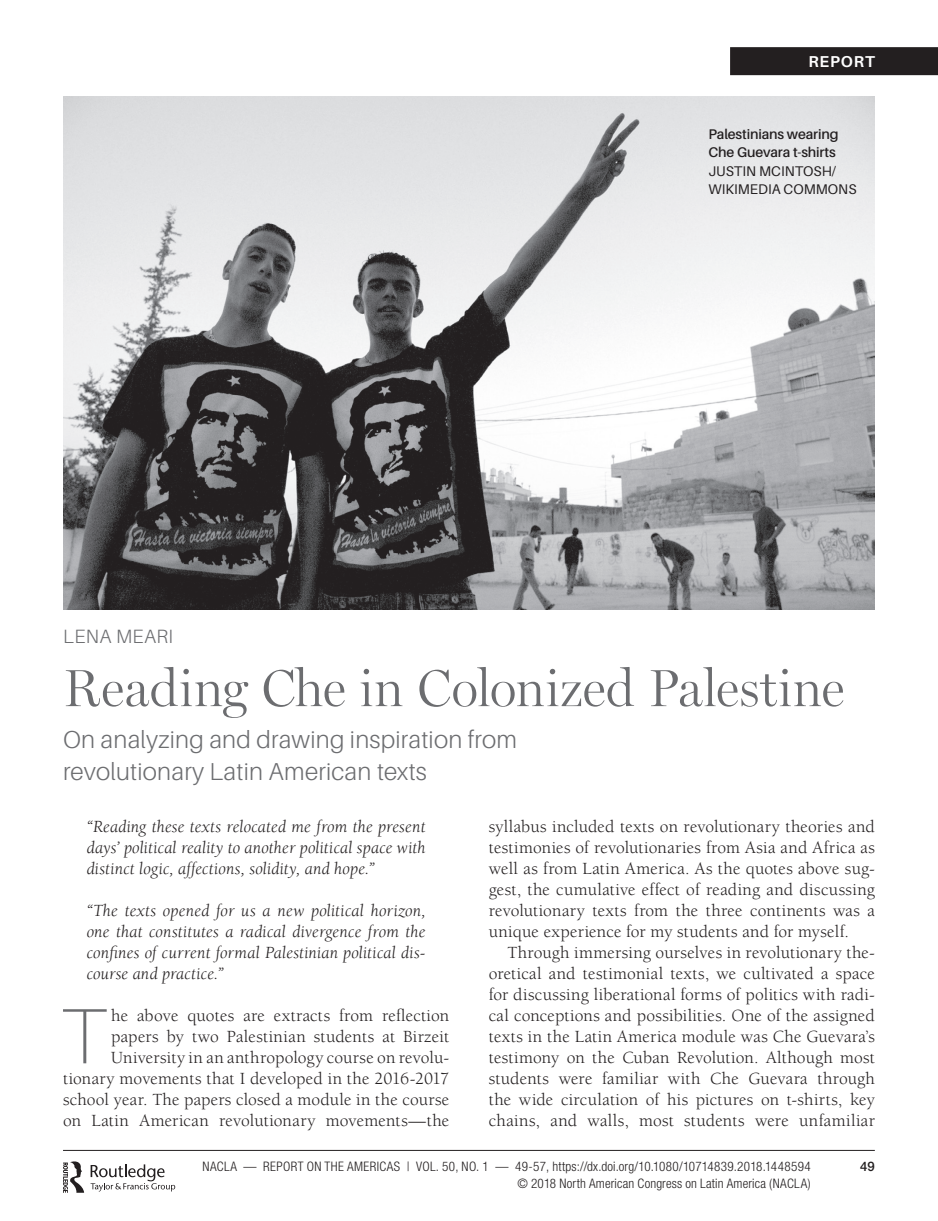
<style>
.page{position:relative;width:938px;height:1221px;background:#fff}
.page>*{position:absolute;margin:0;border:0;box-sizing:border-box;transform-origin:0 0}
.t1{font:100 78.4px "Aileron";color:#6c6d70}
.t2{font:300 52.5px "Miller Display";letter-spacing:.005em;color:#6c6d70}
.t3{font:300 24.5px/31.5px "Aileron";letter-spacing:.01em;color:#6c6d70}
.t4{font:300 19.25px "Aileron";letter-spacing:.02em;color:#6c6d70}
.t5{font:17.5px/21px "Berkeley";letter-spacing:.01em;color:#231f20;text-align:justify}
.t6{font:italic 17.5px/21px "Berkeley";letter-spacing:.005em;color:#231f20;text-align:justify}
.t7{font:700 15.75px "Aileron";letter-spacing:.055em;color:#fff}
.t8{font:600 14px/18.4px "Aileron";letter-spacing:-.01em;color:#231f20}
.t9{font:14px/18.4px "Aileron";color:#231f20}
.t10{font:300 condensed 13.12px "Helvetica Neue LT Std";letter-spacing:.02em;color:#231f20}
.t11{font:500 13.12px "Helvetica Neue LT Std";color:#231f20}
</style>
<div class="page">
<img style="left:63px;top:97px;width:812px;height:512px">
<div style="left:730px;top:47px;width:208px;height:28px;background:#231f20"></div>
<hr style="left:63px;top:1149px;width:811px;height:1px;background:#231f20">
<svg style="left:90px;top:1164px;width:85px;height:27px"></svg>
<svg style="left:63px;top:1161px;width:21px;height:31px"></svg>
<p class="t7" style="left:808px;top:53px;width:68px">REPORT</p>
<p class="t8" style="left:708px;top:125px;width:132px">Palestinians wearing<br>Che Guevara t-shirts</p>
<p class="t9" style="left:708px;top:162px;width:149px">JUSTIN MCINTOSH/<br>WIKIMEDIA COMMONS</p>
<p class="t4" style="left:63px;top:625px;width:111px">LENA MEARI</p>
<h2 class="t2" style="left:63px;top:656px;width:782px">Reading Che in Colonized Palestine</h2>
<h3 class="t3" style="left:63px;top:724px;width:455px">On analyzing and drawing inspiration from revolutionary Latin American texts</h3>
<p class="t6" style="left:87px;top:816px;width:340px">“Reading these texts relocated me from the present days’ political reality to another political space with distinct logic, affections, solidity, and hope.”</p>
<p class="t6" style="left:87px;top:900px;width:340px">“The texts opened for us a new political horizon, one that constitutes a radical divergence from the confines of current formal Palestinian political dis&shy;course and practice.”</p>
<h1 class="t1" style="left:60px;top:993px;width:48px">T</h1>
<p class="t5" style="left:488px;top:816px;width:388px">syllabus included texts on revolutionary theories and testimonies of revolutionaries from Asia and Africa as well as from Latin America. As the quotes above sug&shy;gest, the cumulative effect of reading and discussing revolutionary texts from the three continents was a unique experience for my students and for myself.</p>
<p class="t5" style="left:488px;top:942px;width:388px;text-indent:19px">Through immersing ourselves in revolutionary the&shy;oretical and testimonial texts, we cultivated a space for discussing liberational forms of politics with radi&shy;cal conceptions and possibilities. One of the assigned texts in the Latin America module was Che Guevara’s testimony on the Cuban Revolution. Although most students were familiar with Che Guevara through the wide circulation of his pictures on t-shirts, key chains, and walls, most students were unfamiliar</p>
<p class="t5" style="left:63px;top:1005px;width:388px;text-align:right">he above quotes are extracts from reflection papers by two Palestinian students at Birzeit University in an anthropology course on revolu&shy;tionary movements that I developed in the 2016-2017 school year. The papers closed a module in the course on Latin American revolutionary movements—the</p>
<p class="t10" style="left:202px;top:1158px;width:609px">NACLA — REPORT ON THE AMERICAS | VOL. 50, NO. 1 — 49-57, https://dx.doi.org/10.1080/10714839.2018.1448594</p>
<p class="t11" style="left:860px;top:1158px;width:16px">49</p>
<p class="t10" style="left:517px;top:1175px;width:295px">© 2018 North American Congress on Latin America (NACLA)</p>
</div>
